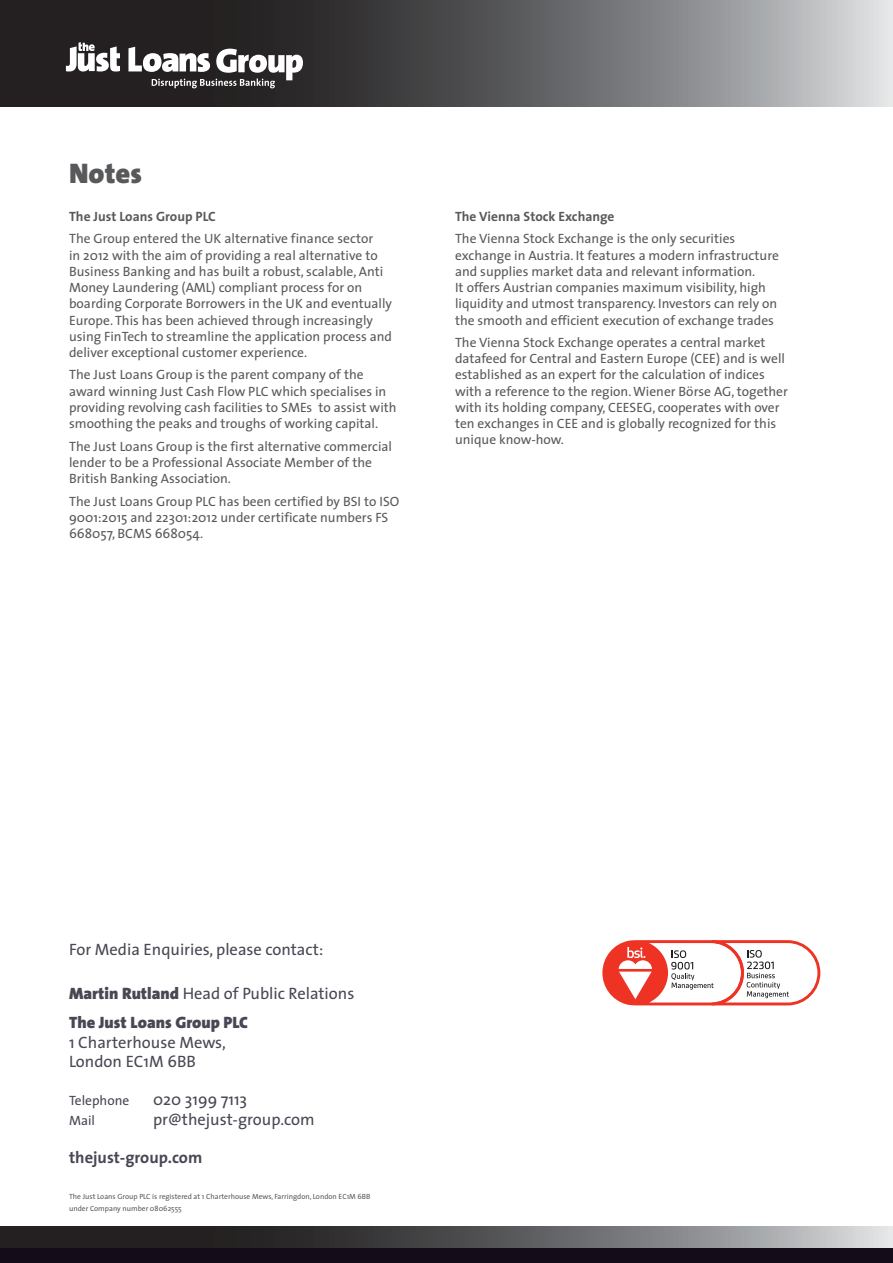
<style>
.page{position:relative;width:893px;height:1263px;background:#fff}
.page>*{position:absolute;margin:0;border:0;box-sizing:border-box;transform-origin:0 0}
._03_Body{font:900 28.5px "The Sans";color:#58595b}
._03_Body-2{font:16.5px/19.8px "The Sans";color:#484753}
._03_Body-3{font:700 16.5px "The Sans";color:#484753}
._03_Body-4{font:13.5px/16.2px "The Sans";color:#58595b}
._03_Body-5{font:700 13.5px "The Sans";color:#58595b}
._03_Body-6{font:13.5px "The Sans";color:#484753}
.t1{font:7.5px/12px "The Sans";color:#58595b}
.s1{font-weight:900}
</style>
<div class="page">
<div style="left:0;top:1242px;width:893px;height:21px;background:#140c19"></div>
<svg style="left:0;top:1226px;width:893px;height:21px;background:#5b5b5c"></svg>
<svg style="left:602px;top:940px;width:218px;height:65px"></svg>
<svg style="left:0;top:0;width:893px;height:106px;background:#616062"></svg>
<svg style="left:66px;top:42px;width:54px;height:30px"></svg>
<svg style="left:128px;top:47px;width:175px;height:41px"></svg>
<p class="_03_Body" style="left:69px;top:149px;width:74px">Notes</p>
<p class="_03_Body-5" style="left:69px;top:205px;width:148px">The Just Loans Group PLC</p>
<p class="_03_Body-4" style="left:69px;top:230px;width:325px">The Group entered the UK alternative finance sector<br>in 2012 with the aim of providing a real alternative to Business Banking and has built a robust, scalable, Anti Money Laundering (AML) compliant process for on boarding Corporate Borrowers in the UK and eventually Europe. This has been achieved through increasingly using FinTech to streamline the application process and deliver exceptional customer experience.</p>
<p class="_03_Body-4" style="left:69px;top:366px;width:329px">The Just Loans Group is the parent company of the award winning Just Cash Flow PLC which specialises in providing revolving cash facilities to SMEs to assist with smoothing the peaks and troughs of working capital.</p>
<p class="_03_Body-4" style="left:69px;top:438px;width:325px">The Just Loans Group is the first alternative commercial lender to be a Professional Associate Member of the<br>British Banking Association.</p>
<p class="_03_Body-4" style="left:69px;top:493px;width:332px">The Just Loans Group PLC has been certified by BSI to ISO<br>9001:2015 and 22301:2012 under certificate numbers FS<br>668057, BCMS 668054.</p>
<p class="_03_Body-5" style="left:455px;top:205px;width:161px">The Vienna Stock Exchange</p>
<p class="_03_Body-4" style="left:455px;top:230px;width:325px">The Vienna Stock Exchange is the only securities exchange in Austria. It features a modern infrastructure and supplies market data and relevant information.<br>It offers Austrian companies maximum visibility, high liquidity and utmost transparency. Investors can rely on the smooth and efficient execution of exchange trades</p>
<p class="_03_Body-4" style="left:455px;top:334px;width:334px">The Vienna Stock Exchange operates a central market datafeed for Central and Eastern Europe (CEE) and is well established as an expert for the calculation of indices with a reference to the region. Wiener Börse AG, together with its holding company, CEESEG, cooperates with over ten exchanges in CEE and is globally recognized for this unique know-how.</p>
<p class="_03_Body-2" style="left:69px;top:939px;width:256px">For Media Enquiries, please contact:</p>
<p class="_03_Body-2" style="left:69px;top:983px;width:287px"><span class="s1">Martin Rutland</span> Head of Public Relations</p>
<p class="_03_Body-2" style="left:69px;top:1012px;width:180px"><span class="s1">The Just Loans Group PLC<br></span>1 Charterhouse Mews,<br>London EC1M 6BB</p>
<p class="_03_Body-6" style="left:69px;top:1089px;width:62px">Telephone</p>
<p class="_03_Body-2" style="left:153px;top:1089px;width:96px">020 3199 7113</p>
<p class="_03_Body-6" style="left:69px;top:1109px;width:28px">Mail</p>
<p class="_03_Body-2" style="left:153px;top:1109px;width:163px">pr@thejust-group.com</p>
<p class="_03_Body-3" style="left:69px;top:1143px;width:135px">thejust-group.com</p>
<p class="t1" style="left:69px;top:1190px;width:303px">The Just Loans Group PLC is registered at 1 Charterhouse Mews, Farringdon, London EC1M 6BB under Company number 08062555</p>
</div>
